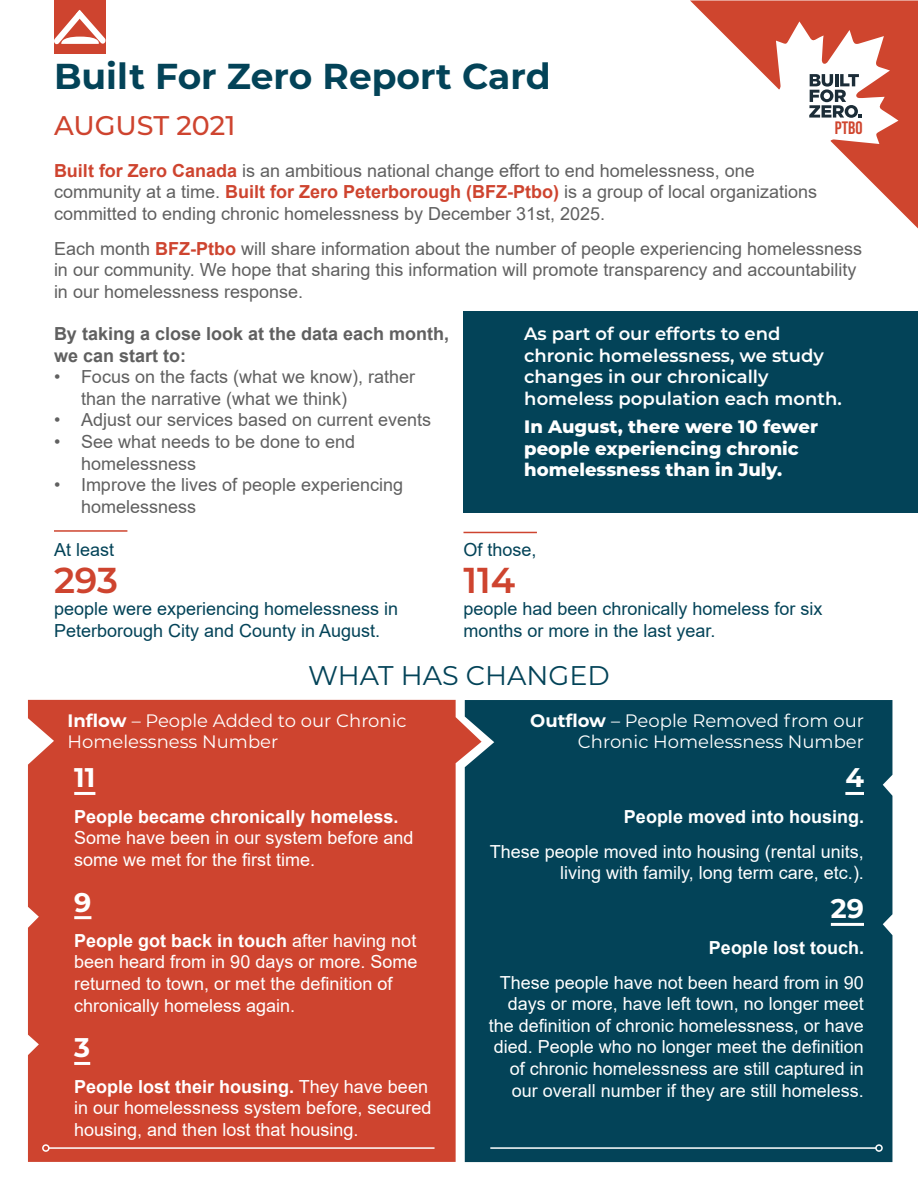
<style>
.page{position:relative;width:918px;height:1188px;background:#fff}
.page>*{position:absolute;margin:0;border:0;box-sizing:border-box;transform-origin:0 0}
.t1{font:700 36px "Montserrat";color:#034358}
.Data_Label{font:600 36px "Montserrat";color:#ce442f}
.t2{font:27px "Montserrat";color:#034358}
.t3{font:500 27px "Montserrat";color:#ce442f}
.Data_Lable_Small_2_C{font:700 27px "Montserrat";color:#fff}
.Data_Lable_Small_3_C{font:700 27px "Montserrat";color:#fff}
.t4{font:18px/21.6px "Arial";color:#fff}
.List{font:18px/21.6px "Arial";color:#606060}
.DataStatement{font:18px/21.6px "Arial";color:#034358}
.Accent_Statement{font:600 18px/21.6px "Montserrat";color:#fff}
.t5{font:18px/21.6px "Montserrat";color:#fff}
.Accent_Statement-2{font:800 18px/21.6px "Montserrat";color:#fff}
.t6{font:700 18px/21.6px "Arial";color:#606060}
.t7{font:700 18px "Arial";color:#fff}
.Image{font:700 18px "Bebas Neue";color:#cf452e}
.s1{font-weight:700;color:#ce442f}
.s2{font-weight:700}
</style>
<div class="page">
<div style="left:54px;top:0;width:52px;height:54px;background:#ce442f"></div>
<svg style="left:54px;top:10px;width:52px;height:35px"></svg>
<div style="left:28px;top:700px;width:437px;height:462px;background:#ce442f"></div>
<div style="left:465px;top:700px;width:427px;height:462px;background:#034358"></div>
<div style="left:464px;top:311px;width:454px;height:202px;background:#034358"></div>
<hr style="left:464px;top:532px;width:73px;height:1px;background:#ce442f">
<hr style="left:54px;top:530px;width:73px;height:2px;background:#ce442f">
<svg style="left:690px;top:0;width:228px;height:229px"></svg>
<svg style="left:809px;top:74px;width:53px;height:44px"></svg>
<hr style="left:74px;top:792px;width:21px;height:3px;background:#fff">
<hr style="left:74px;top:916px;width:17px;height:3px;background:#fff">
<hr style="left:74px;top:1062px;width:16px;height:3px;background:#fff">
<hr style="left:845px;top:792px;width:19px;height:3px;background:#fff">
<hr style="left:831px;top:923px;width:33px;height:3px;background:#fff">
<hr style="left:490px;top:1147px;width:386px;height:2px;background:#fff">
<div style="left:875px;top:1144px;width:8px;height:8px;border:2px solid #fff;border-radius:50%"></div>
<hr style="left:49px;top:1147px;width:386px;height:2px;background:#fff">
<div style="left:42px;top:1144px;width:8px;height:8px;border:2px solid #fff;border-radius:50%"></div>
<h1 class="t1" style="left:54px;top:50px;width:498px">Built For Zero Report Card</h1>
<h2 class="t3" style="left:54px;top:106px;width:183px">AUGUST 2021</h2>
<p class="List" style="left:54px;top:159px;width:765px"><span class="s1">Built for Zero Canada</span> is an ambitious national change effort to end homelessness, one community at a time. <span class="s1">Built for Zero Peterborough (BFZ-Ptbo)</span> is a group of local organizations committed to ending chronic homelessness by December 31st, 2025.</p>
<p class="List" style="left:54px;top:238px;width:810px">Each month <span class="s1">BFZ-Ptbo</span> will share information about the number of people experiencing homelessness in our community. We hope that sharing this information will promote transparency and accountability in our homelessness response.</p>
<p class="t6" style="left:54px;top:323px;width:397px">By taking a close look at the data each month, we can start to:</p>
<p class="List" style="left:81px;top:366px;width:336px;text-indent:-27px">• Focus on the facts (what we know), rather than the narrative (what we think)</p>
<p class="List" style="left:54px;top:409px;width:379px">• Adjust our services based on current events</p>
<p class="List" style="left:81px;top:431px;width:276px;text-indent:-27px">• See what needs to be done to end homelessness</p>
<p class="List" style="left:81px;top:474px;width:324px;text-indent:-27px">• Improve the lives of people experiencing homelessness</p>
<p class="Image" style="left:835px;top:118px;width:29px">Ptbo</p>
<p class="Accent_Statement" style="left:524px;top:322px;width:319px">As part of our efforts to end chronic homelessness, we study changes in our chronically homeless population each month.</p>
<p class="Accent_Statement-2" style="left:524px;top:415px;width:295px">In August, there were 10 fewer people experiencing chronic homelessness than in July.</p>
<p class="DataStatement" style="left:464px;top:539px;width:75px">Of those,</p>
<p class="Data_Label" style="left:464px;top:555px;width:53px">114</p>
<p class="DataStatement" style="left:464px;top:598px;width:361px">people had been chronically homeless for six months or more in the last year.</p>
<h3 class="t2" style="left:308px;top:657px;width:303px">WHAT HAS CHANGED</h3>
<h4 class="t5" style="left:68px;top:709px;width:341px"><span class="s2">Inflow</span> – People Added to our Chronic<br>Homelessness Number</h4>
<p class="Data_Lable_Small_3_C" style="left:74px;top:758px;width:23px">11</p>
<p class="t4" style="left:74px;top:805px;width:341px"><span class="s2">People became chronically homeless.<br></span>Some have been in our system before and some we met for the first time.</p>
<p class="Data_Lable_Small_2_C" style="left:74px;top:883px;width:19px">9</p>
<p class="t4" style="left:74px;top:930px;width:345px"><span class="s2">People got back in touch</span> after having not been heard from in 90 days or more. Some returned to town, or met the definition of chronically homeless again.</p>
<p class="Data_Lable_Small_2_C" style="left:74px;top:1028px;width:17px">3</p>
<p class="t4" style="left:74px;top:1075px;width:359px"><span class="s2">People lost their housing.</span> They have been in our homelessness system before, secured housing, and then lost that housing.</p>
<p class="DataStatement" style="left:54px;top:539px;width:62px">At least</p>
<p class="Data_Label" style="left:54px;top:555px;width:66px">293</p>
<p class="DataStatement" style="left:54px;top:598px;width:346px">people were experiencing homelessness in<br>Peterborough City and County in August.</p>
<h4 class="t5" style="left:530px;top:709px;width:335px;text-align:right"><span class="s2">Outflow</span> – People Removed from our<br>Chronic Homelessness Number</h4>
<p class="Data_Lable_Small_2_C" style="left:845px;top:758px;width:20px">4</p>
<p class="t7" style="left:624px;top:804px;width:242px">People moved into housing.</p>
<p class="t4" style="left:490px;top:840px;width:376px;text-align:right">These people moved into housing (rental units, living with family, long term care, etc.).</p>
<p class="Data_Lable_Small_2_C" style="left:831px;top:889px;width:35px">29</p>
<p class="t7" style="left:709px;top:935px;width:157px">People lost touch.</p>
<p class="t4" style="left:489px;top:971px;width:377px;text-align:right">These people have not been heard from in 90 days or more, have left town, no longer meet the definition of chronic homelessness, or have died. People who no longer meet the definition of chronic homelessness are still captured in our overall number if they are still homeless.</p>
</div>
